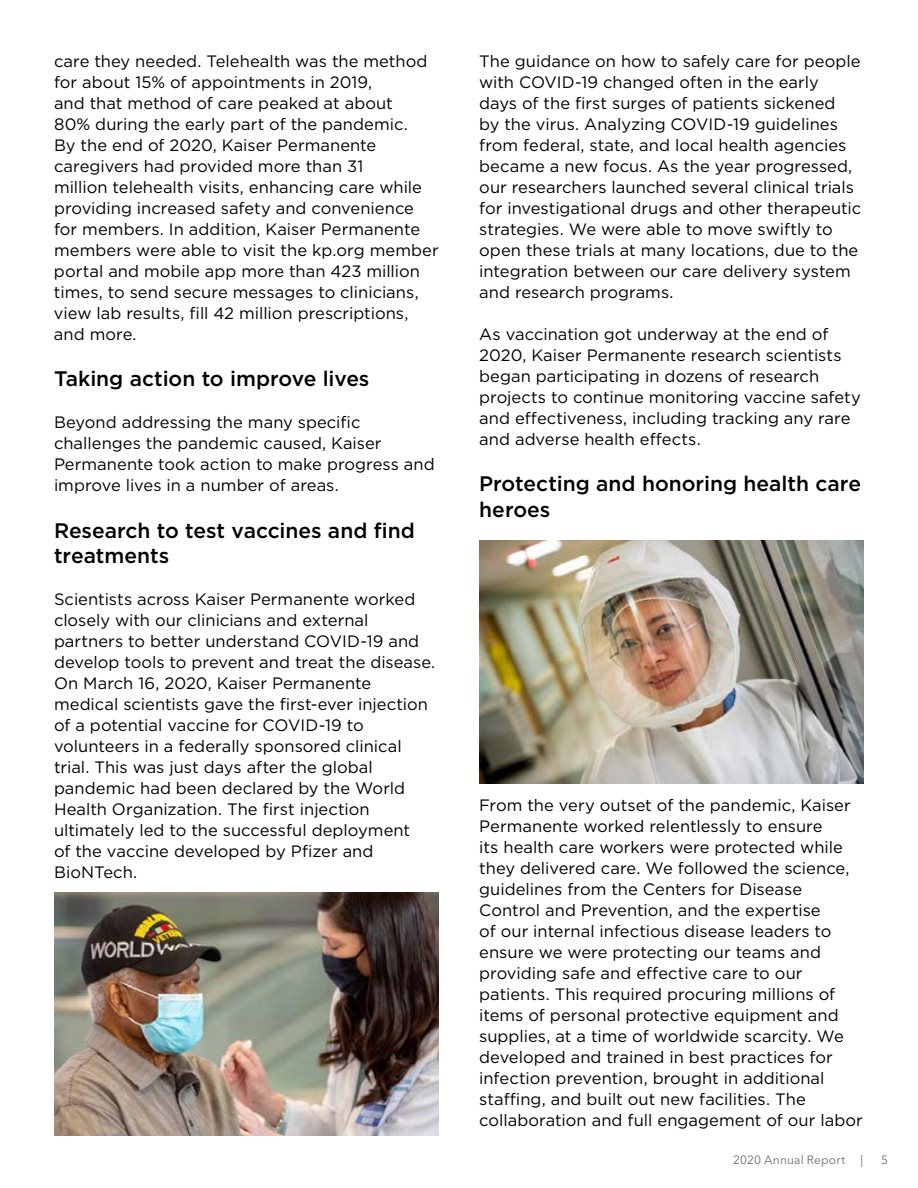
<style>
.page{position:relative;width:918px;height:1188px;background:#fff}
.page>*{position:absolute;margin:0;border:0;box-sizing:border-box;transform-origin:0 0}
.t1{font:500 21px/25.2px "Gotham";color:#000}
.t2{font:16.5px/21px "Gotham";color:#000}
.t3{font:12px "Avenir Next LT Pro";letter-spacing:.01em;color:#6d6e71}
</style>
<div class="page">
<img style="left:54px;top:892px;width:385px;height:243px">
<img style="left:479px;top:541px;width:385px;height:243px">
<p class="t2" style="left:54px;top:51px;width:386px">care they needed. Telehealth was the method for about 15% of appointments in 2019,<br>and that method of care peaked at about<br>80% during the early part of the pandemic.<br>By the end of 2020, Kaiser Permanente caregivers had provided more than 31<br>million telehealth visits, enhancing care while providing increased safety and convenience for members. In addition, Kaiser Permanente members were able to visit the kp.org member portal and mobile app more than 423 million times, to send secure messages to clinicians, view lab results, fill 42 million prescriptions, and more.</p>
<h3 class="t1" style="left:54px;top:366px;width:317px">Taking action to improve lives</h3>
<p class="t2" style="left:54px;top:412px;width:382px">Beyond addressing the many specific challenges the pandemic caused, Kaiser Permanente took action to make progress and improve lives in a number of areas.</p>
<h3 class="t1" style="left:54px;top:517px;width:362px">Research to test vaccines and find treatments</h3>
<p class="t2" style="left:54px;top:588px;width:383px">Scientists across Kaiser Permanente worked closely with our clinicians and external partners to better understand COVID-19 and develop tools to prevent and treat the disease.<br>On March 16, 2020, Kaiser Permanente medical scientists gave the first-ever injection of a potential vaccine for COVID-19 to volunteers in a federally sponsored clinical trial. This was just days after the global pandemic had been declared by the World Health Organization. The first injection ultimately led to the successful deployment<br>of the vaccine developed by Pfizer and BioNTech.</p>
<p class="t2" style="left:479px;top:51px;width:384px">The guidance on how to safely care for people with COVID-19 changed often in the early<br>days of the first surges of patients sickened<br>by the virus. Analyzing COVID-19 guidelines from federal, state, and local health agencies became a new focus. As the year progressed, our researchers launched several clinical trials for investigational drugs and other therapeutic strategies. We were able to move swiftly to open these trials at many locations, due to the integration between our care delivery system and research programs.</p>
<p class="t2" style="left:479px;top:324px;width:383px">As vaccination got underway at the end of 2020, Kaiser Permanente research scientists began participating in dozens of research projects to continue monitoring vaccine safety and effectiveness, including tracking any rare and adverse health effects.</p>
<h3 class="t1" style="left:479px;top:471px;width:383px">Protecting and honoring health care heroes</h3>
<p class="t2" style="left:479px;top:794px;width:385px">From the very outset of the pandemic, Kaiser Permanente worked relentlessly to ensure<br>its health care workers were protected while they delivered care. We followed the science, guidelines from the Centers for Disease Control and Prevention, and the expertise<br>of our internal infectious disease leaders to ensure we were protecting our teams and providing safe and effective care to our patients. This required procuring millions of items of personal protective equipment and supplies, at a time of worldwide scarcity. We developed and trained in best practices for infection prevention, brought in additional staffing, and built out new facilities. The collaboration and full engagement of our labor</p>
<p class="t3" style="left:733px;top:1153px;width:131px">2020 Annual Report |</p>
<p class="t3" style="left:881px;top:1153px;width:8px">5</p>
</div>
